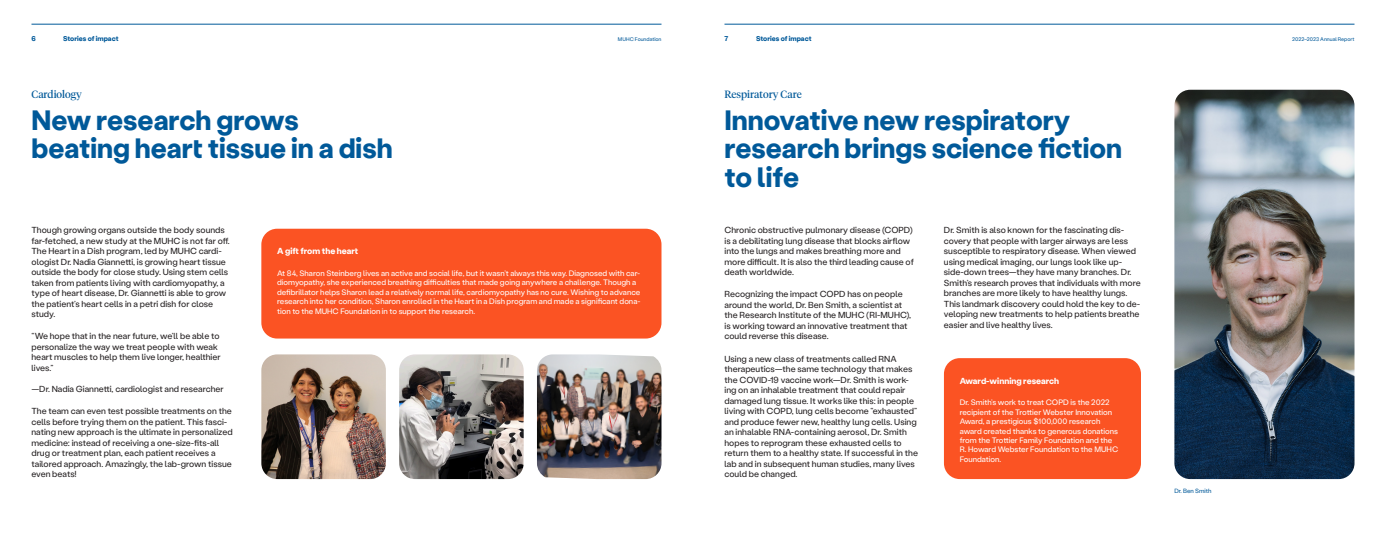
<style>
.page{position:relative;width:1386px;height:536px;background:#fff}
.page>*{position:absolute;margin:0;border:0;box-sizing:border-box;transform-origin:0 0}
.Titre{font:700 28px/28.3px "Stabil Grotesk";color:#005999}
.Surtitre{font:10.5px "Tiempos Headline";color:#005999}
.Texte_courant{font:8.75px/10.5px "Stabil Grotesk";color:#231f20}
.Texte_courant-2{font:700 8.75px "Stabil Grotesk";color:#fff}
.Texte_courant-3{font:7.88px/9.5px "Stabil Grotesk";color:#fff}
.t1{font:700 7px "Stabil Grotesk";color:#005999}
.Texte_courant-4{font:6.12px "Stabil Grotesk";color:#005999}
.t2{font:5.25px "Stabil Grotesk";color:#005999}
</style>
<div class="page">
<img style="left:1174px;top:90px;width:180px;height:389px">
<hr style="left:724px;top:24px;width:630px;height:1px;background:#005999">
<hr style="left:32px;top:24px;width:630px;height:1px;background:#005999">
<div style="left:261px;top:229px;width:400px;height:109px;background:#fb5323;border-radius:16px"></div>
<div style="left:944px;top:358px;width:197px;height:121px;background:#fb5323;border-radius:16px"></div>
<img style="left:537px;top:354px;width:125px;height:125px">
<img style="left:399px;top:354px;width:125px;height:125px">
<img style="left:261px;top:354px;width:125px;height:125px">
<p class="t1" style="left:32px;top:34px;width:6px">6</p>
<p class="t1" style="left:63px;top:34px;width:57px">Stories of impact</p>
<p class="t1" style="left:724px;top:34px;width:5px">7</p>
<p class="t1" style="left:756px;top:34px;width:57px">Stories of impact</p>
<p class="t2" style="left:618px;top:36px;width:45px">MUHC Foundation</p>
<p class="t2" style="left:1292px;top:36px;width:64px">2022–2023 Annual Report</p>
<p class="Surtitre" style="left:32px;top:87px;width:52px">Cardiology</p>
<p class="Titre" style="left:32px;top:104px;width:363px">New research grows beating heart tissue in a dish</p>
<p class="Texte_courant" style="left:32px;top:224px;width:200px">Though growing organs outside the body sounds far-fetched, a new study at the MUHC is not far off.<br>The Heart in a Dish program, led by MUHC cardi&shy;ologist Dr. Nadia Giannetti, is growing heart tissue outside the body for close study. Using stem cells taken from patients living with cardiomyopathy, a type of heart disease, Dr. Giannetti is able to grow the patient’s heart cells in a petri dish for close study.</p>
<p class="Texte_courant" style="left:32px;top:330px;width:191px">“We hope that in the near future, we’ll be able to personalize the way we treat people with weak heart muscles to help them live longer, healthier lives.”</p>
<p class="Texte_courant" style="left:32px;top:383px;width:194px">—Dr. Nadia Giannetti, cardiologist and researcher</p>
<p class="Texte_courant" style="left:32px;top:405px;width:203px">The team can even test possible treatments on the cells before trying them on the patient. This fasci&shy;nating new approach is the ultimate in personalized medicine: instead of receiving a one-size-fits-all drug or treatment plan, each patient receives a tailored approach. Amazingly, the lab-grown tissue even beats!</p>
<p class="Texte_courant-2" style="left:277px;top:245px;width:83px">A gift from the heart</p>
<p class="Texte_courant-3" style="left:277px;top:268px;width:365px">At 84, Sharon Steinberg lives an active and social life, but it wasn’t always this way. Diagnosed with car&shy;diomyopathy, she experienced breathing difficulties that made going anywhere a challenge. Though a defibrillator helps Sharon lead a relatively normal life, cardiomyopathy has no cure. Wishing to advance research into her condition, Sharon enrolled in the Heart in a Dish program and made a significant dona&shy;tion to the MUHC Foundation in to support the research.</p>
<p class="Surtitre" style="left:724px;top:87px;width:79px">Respiratory Care</p>
<p class="Titre" style="left:724px;top:104px;width:399px">Innovative new respiratory research brings science fiction to life</p>
<p class="Texte_courant" style="left:724px;top:224px;width:191px">Chronic obstructive pulmonary disease (COPD) is a debilitating lung disease that blocks airflow into the lungs and makes breathing more and more difficult. It is also the third leading cause of death worldwide.</p>
<p class="Texte_courant" style="left:724px;top:288px;width:188px">Recognizing the impact COPD has on people around the world, Dr. Ben Smith, a scientist at the Research Institute of the MUHC (RI-MUHC), is working toward an innovative treatment that could reverse this disease.</p>
<p class="Texte_courant" style="left:724px;top:353px;width:195px">Using a new class of treatments called RNA therapeutics—the same technology that makes the COVID-19 vaccine work—Dr. Smith is work&shy;ing on an inhalable treatment that could repair damaged lung tissue. It works like this: in people living with COPD, lung cells become “exhausted” and produce fewer new, healthy lung cells. Using an inhalable RNA-containing aerosol, Dr. Smith hopes to reprogram these exhausted cells to return them to a healthy state. If successful in the lab and in subsequent human studies, many lives could be changed.</p>
<p class="Texte_courant" style="left:944px;top:224px;width:198px">Dr. Smith is also known for the fascinating dis&shy;covery that people with larger airways are less susceptible to respiratory disease. When viewed using medical imaging, our lungs look like up&shy;side-down trees—they have many branches. Dr.<br>Smith’s research proves that individuals with more branches are more likely to have healthy lungs.<br>This landmark discovery could hold the key to de&shy;veloping new treatments to help patients breathe easier and live healthy lives.</p>
<p class="Texte_courant-2" style="left:960px;top:374px;width:101px">Award-winning research</p>
<p class="Texte_courant-3" style="left:960px;top:397px;width:160px">Dr. Smith’s work to treat COPD is the 2022 recipient of the Trottier Webster Innovation Award, a prestigious $100,000 research award created thanks to generous donations from the Trottier Family Foundation and the R. Howard Webster Foundation to the MUHC Foundation.</p>
<p class="Texte_courant-4" style="left:1174px;top:486px;width:39px">Dr. Ben Smith</p>
</div>
